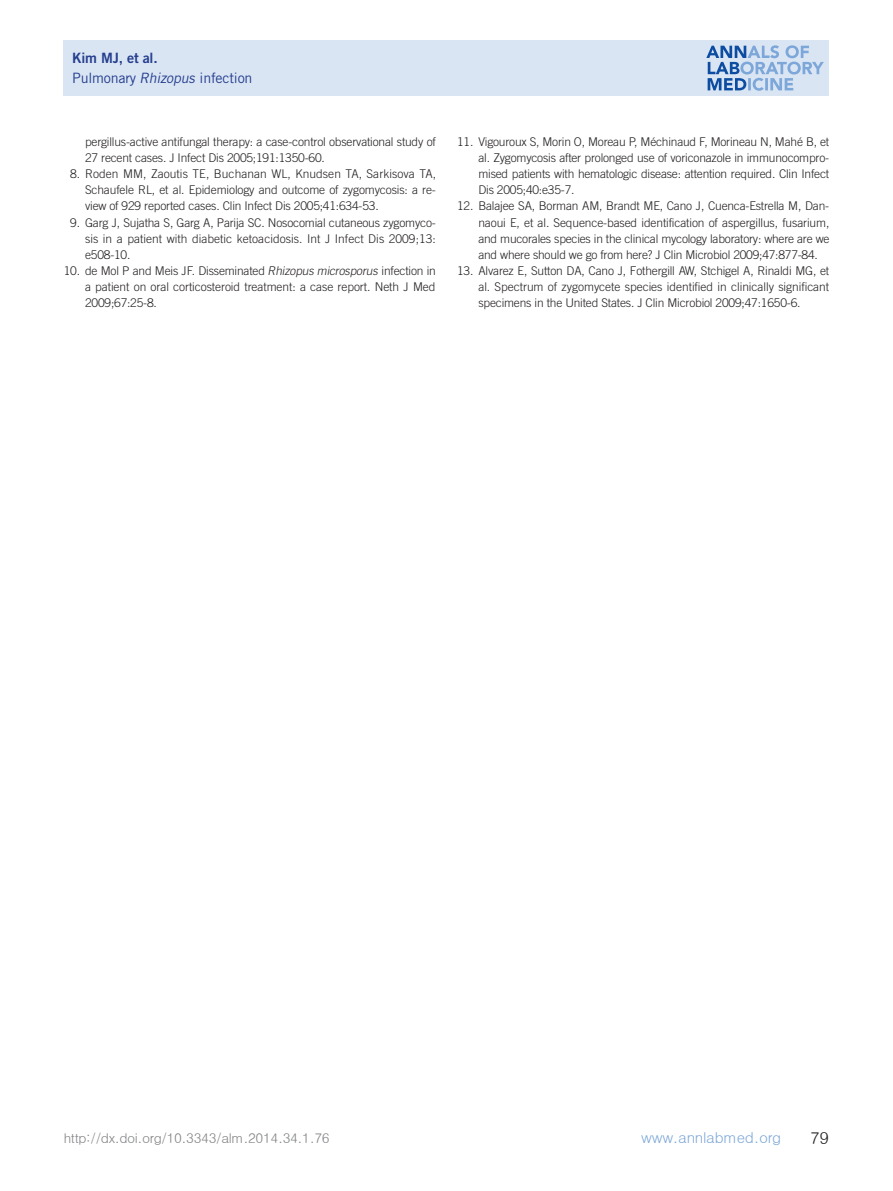
<style>
.page{position:relative;width:893px;height:1191px;background:#fff}
.page>*{position:absolute;margin:0;border:0;box-sizing:border-box;transform-origin:0 0}
.t1{font:16.5px "Dotum";color:#231f20}
.t2{font:15px "Dotum";letter-spacing:-.02em;color:#7ca7d8}
.t3{font:14.25px "Trade Gothic LT Std";letter-spacing:-.015em;color:#253f8e}
.t4{font:14.25px "Trade Gothic LT Std Bd 2";letter-spacing:-.015em;color:#253f8e}
.t5{font:13.5px "Dotum";letter-spacing:-.03em;color:#808285}
.참고문헌_2{font:300 12px/16px "Trade Gothic LT Std";letter-spacing:-.015em;color:#231f20;text-align:justify}
.참고문헌_1{font:300 12px/16px "Trade Gothic LT Std";letter-spacing:-.015em;color:#231f20;text-align:justify}
.s1{font-style:italic}
</style>
<div class="page">
<div style="left:64px;top:40px;width:765px;height:56px;background:#dae5f4"></div>
<svg style="left:706px;top:45px;width:118px;height:46px"></svg>
<p class="t4" style="left:72px;top:49px;width:87px">Kim MJ, et al.</p>
<p class="t3" style="left:72px;top:69px;width:182px">Pulmonary <span class="s1">Rhizopus</span> infection</p>
<p class="참고문헌_1" style="left:85px;top:134px;width:352px">pergillus-active antifungal therapy: a case-control observational study of<br>27 recent cases. J Infect Dis 2005;191:1350-60.</p>
<p class="참고문헌_1" style="left:85px;top:166px;width:352px;text-indent:-15px">8. Roden MM, Zaoutis TE, Buchanan WL, Knudsen TA, Sarkisova TA, Schaufele RL, et al. Epidemiology and outcome of zygomycosis: a re&shy;view of 929 reported cases. Clin Infect Dis 2005;41:634-53.</p>
<p class="참고문헌_1" style="left:85px;top:214px;width:352px;text-indent:-15px">9. Garg J, Sujatha S, Garg A, Parija SC. Nosocomial cutaneous zygomyco&shy;sis in a patient with diabetic ketoacidosis. Int J Infect Dis 2009;13: e508-10.</p>
<p class="참고문헌_2" style="left:85px;top:262px;width:352px;text-indent:-21px">10. de Mol P and Meis JF. Disseminated <span class="s1">Rhizopus microsporus</span> infection in a patient on oral corticosteroid treatment: a case report. Neth J Med 2009;67:25-8.</p>
<p class="참고문헌_2" style="left:478px;top:134px;width:352px;text-indent:-21px">11. Vigouroux S, Morin O, Moreau P, Méchinaud F, Morineau N, Mahé B, et al. Zygomycosis after prolonged use of voriconazole in immunocompro&shy;mised patients with hematologic disease: attention required. Clin Infect Dis 2005;40:e35-7.</p>
<p class="참고문헌_2" style="left:478px;top:198px;width:353px;text-indent:-21px">12. Balajee SA, Borman AM, Brandt ME, Cano J, Cuenca-Estrella M, Dan&shy;naoui E, et al. Sequence-based identification of aspergillus, fusarium, and mucorales species in the clinical mycology laboratory: where are we and where should we go from here? J Clin Microbiol 2009;47:877-84.</p>
<p class="참고문헌_2" style="left:478px;top:262px;width:352px;text-indent:-21px">13. Alvarez E, Sutton DA, Cano J, Fothergill AW, Stchigel A, Rinaldi MG, et al. Spectrum of zygomycete species identified in clinically significant specimens in the United States. J Clin Microbiol 2009;47:1650-6.</p>
<p class="t5" style="left:64px;top:1131px;width:267px">http://dx.doi.org/10.3343/alm.2014.34.1.76</p>
<p class="t2" style="left:641px;top:1130px;width:142px">www.annlabmed.org</p>
<h1 class="t1" style="left:810px;top:1129px;width:20px">79</h1>
</div>
